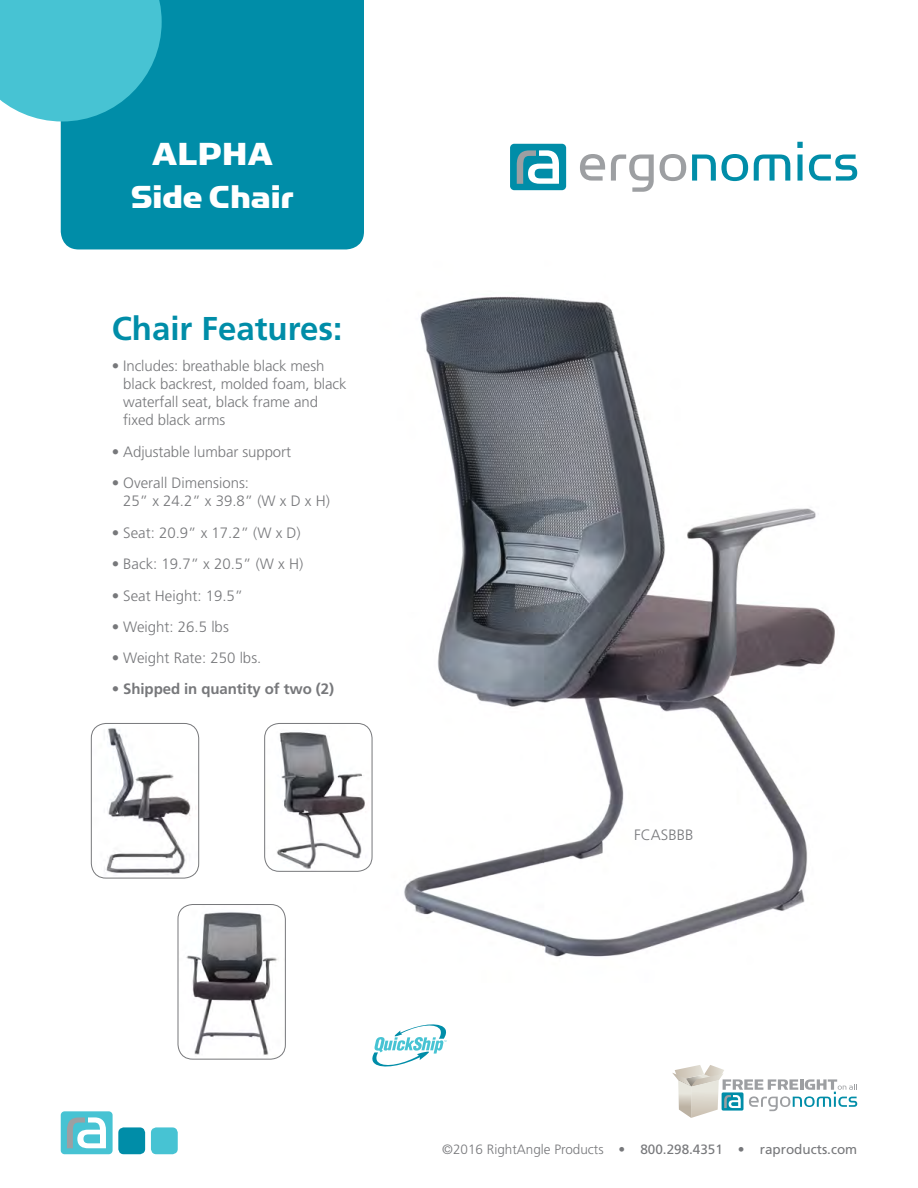
<style>
.page{position:relative;width:918px;height:1188px;background:#fff}
.page>*{position:absolute;margin:0;border:0;box-sizing:border-box;transform-origin:0 0}
.t1{font:36px/43.2px "Simian Display Chimpanzee";color:#fff;text-align:center}
.t2{font:700 33px "Frutiger LT Std";color:#008da8}
.t3{font:300 15px/18px "Frutiger LT Std";letter-spacing:-.005em;color:#77787b}
.t4{font:700 15px "Frutiger LT Std";letter-spacing:-.005em;color:#77787b}
.t5{font:13.5px "Frutiger LT Std";color:#77787b}
.s1{font-weight:300}
</style>
<div class="page">
<img style="left:361px;top:296px;width:474px;height:661px">
<div style="left:61px;top:0;width:303px;height:249px;background:#008da8"></div>
<svg style="left:0;top:0;width:162px;height:122px;background:#43becf"></svg>
<img style="left:265px;top:723px;width:107px;height:148px">
<div style="left:264px;top:723px;width:108px;height:149px;border:1px solid #77787b;border-radius:15px"></div>
<img style="left:178px;top:905px;width:107px;height:154px">
<div style="left:178px;top:904px;width:108px;height:155px;border:1px solid #77787b;border-radius:15px"></div>
<div style="left:61px;top:1111px;width:52px;height:43px;background:#47c3d3;border-radius:4px"></div>
<svg style="left:67px;top:1117px;width:39px;height:31px"></svg>
<div style="left:151px;top:1127px;width:27px;height:27px;background:#47c3d3;border-radius:5px"></div>
<div style="left:118px;top:1127px;width:27px;height:27px;background:#008da8;border-radius:5px"></div>
<svg style="left:372px;top:1024px;width:75px;height:42px"></svg>
<svg style="left:580px;top:154px;width:25px;height:27px"></svg>
<svg style="left:611px;top:155px;width:43px;height:37px"></svg>
<svg style="left:660px;top:154px;width:26px;height:27px"></svg>
<svg style="left:692px;top:154px;width:56px;height:27px"></svg>
<svg style="left:754px;top:155px;width:36px;height:26px"></svg>
<svg style="left:797px;top:142px;width:6px;height:39px"></svg>
<svg style="left:809px;top:155px;width:48px;height:26px"></svg>
<div style="left:510px;top:144px;width:56px;height:46px;background:#008da8;border-radius:4px"></div>
<svg style="left:517px;top:150px;width:42px;height:34px"></svg>
<img style="left:91px;top:723px;width:108px;height:155px">
<div style="left:91px;top:723px;width:108px;height:155px;border:1px solid #77787b;border-radius:15px"></div>
<svg style="left:672px;top:1065px;width:185px;height:53px"></svg>
<h1 class="t1" style="left:131px;top:132px;width:164px">ALPHA<br>Side Chair</h1>
<h2 class="t2" style="left:112px;top:309px;width:232px">Chair Features:</h2>
<p class="t3" style="left:123px;top:357px;width:225px;text-indent:-11px">• Includes: breathable black mesh black backrest, molded foam, black waterfall seat, black frame and fixed black arms</p>
<p class="t3" style="left:112px;top:443px;width:181px">• Adjustable lumbar support</p>
<p class="t3" style="left:123px;top:474px;width:208px;text-indent:-11px">• Overall Dimensions:<br>25” x 24.2” x 39.8” (W x D x H)</p>
<p class="t3" style="left:112px;top:524px;width:191px">• Seat: 20.9” x 17.2” (W x D)</p>
<p class="t3" style="left:112px;top:555px;width:193px">• Back: 19.7” x 20.5” (W x H)</p>
<p class="t3" style="left:112px;top:587px;width:133px">• Seat Height: 19.5”</p>
<p class="t3" style="left:112px;top:618px;width:119px">• Weight: 26.5 lbs</p>
<p class="t3" style="left:112px;top:649px;width:151px">• Weight Rate: 250 lbs.</p>
<p class="t4" style="left:112px;top:680px;width:224px"><span class="s1">•</span> Shipped in quantity of two (2)</p>
<p class="t3" style="left:634px;top:826px;width:61px">FCASBBB</p>
<p class="t5" style="left:442px;top:1142px;width:416px"><span class="s1">©2016 RightAngle Products •</span> 800.298.4351 <span class="s1">•</span> raproducts.com</p>
</div>
